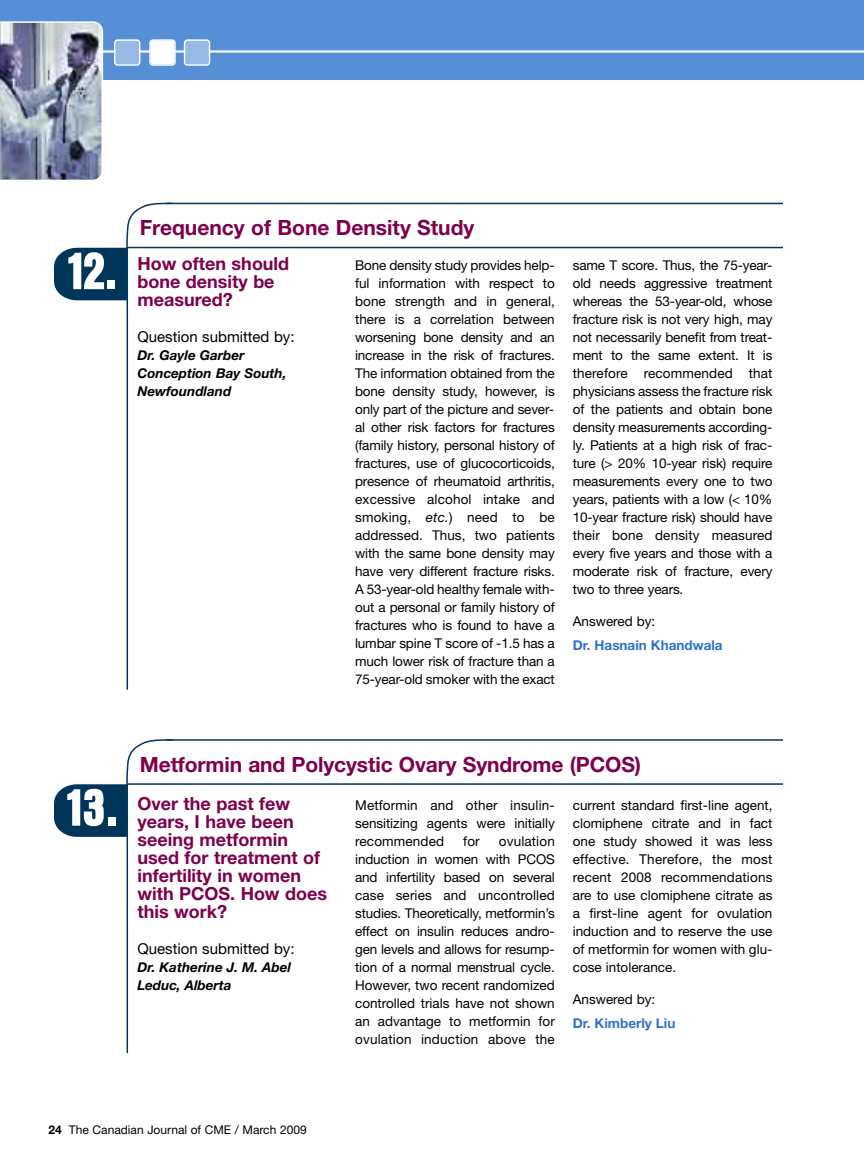
<style>
.page{position:relative;width:864px;height:1175px;background:#fff}
.page>*{position:absolute;margin:0;border:0;box-sizing:border-box;transform-origin:0 0}
.t1{font:700 condensed 54.45px "Aurora BT";color:#fff}
.t2{font:700 21px "Helvetica Neue";letter-spacing:-.005em;color:#7e004b}
.t3{font:700 18px/18px "Helvetica Neue";color:#7e004b}
.t4{font:15px "Helvetica Neue";color:#000}
.t5{font:13.5px/18px "Helvetica Neue";color:#000;text-align:justify}
.t6{font:italic 700 13.5px/18px "Helvetica Neue";color:#000}
.t7{font:700 13.5px "Helvetica Neue";color:#2d72cc}
.t8{font:12px "Helvetica Neue";color:#000}
.s1{font-style:italic}
.s2{font-weight:700}
</style>
<div class="page">
<div style="left:0;top:0;width:864px;height:80px;background:#578fd6"></div>
<hr style="left:7px;top:50px;width:857px;height:3px;background:#fff">
<svg style="left:0;top:21px;width:103px;height:159px;background:#8f96ab"></svg>
<svg style="left:184px;top:39px;width:26px;height:27px"></svg>
<svg style="left:149px;top:39px;width:27px;height:27px"></svg>
<svg style="left:114px;top:39px;width:26px;height:27px"></svg>
<hr style="left:166px;top:203px;width:617px;height:1px;background:#00355a">
<hr style="left:127px;top:247px;width:1px;height:442px;background:#00355a">
<hr style="left:127px;top:247px;width:656px;height:1px;background:#00355a">
<svg style="left:54px;top:202px;width:120px;height:98px"></svg>
<hr style="left:166px;top:739px;width:617px;height:1px;background:#00355a">
<hr style="left:127px;top:784px;width:1px;height:269px;background:#00355a">
<hr style="left:127px;top:783px;width:656px;height:1px;background:#00355a">
<svg style="left:54px;top:739px;width:120px;height:98px"></svg>
<h1 class="t1" style="left:69px;top:238px;width:50px">12.</h1>
<h2 class="t2" style="left:140px;top:220px;width:336px">Frequency of Bone Density Study</h2>
<h3 class="t3" style="left:137px;top:256px;width:153px">How often should bone density be measured?</h3>
<p class="t4" style="left:137px;top:331px;width:159px">Question submitted by:</p>
<p class="t6" style="left:137px;top:347px;width:151px">Dr. Gayle Garber<br>Conception Bay South,<br>Newfoundland</p>
<p class="t5" style="left:355px;top:258px;width:201px">Bone density study provides help&shy;ful information with respect to bone strength and in general, there is a correlation between worsening bone density and an increase in the risk of fractures.<br>The information obtained from the bone density study, however, is only part of the picture and sever&shy;al other risk factors for fractures (family history, personal history of fractures, use of glucocorticoids, presence of rheumatoid arthritis, excessive alcohol intake and smoking, <span class="s1">etc.</span>) need to be addressed. Thus, two patients with the same bone density may have very different fracture risks.<br>A 53-year-old healthy female with&shy;out a personal or family history of fractures who is found to have a lumbar spine T score of -1.5 has a much lower risk of fracture than a 75-year-old smoker with the exact</p>
<p class="t5" style="left:573px;top:258px;width:201px">same T score. Thus, the 75-year&shy;old needs aggressive treatment whereas the 53-year-old, whose fracture risk is not very high, may not necessarily benefit from treat&shy;ment to the same extent. It is therefore recommended that physicians assess the fracture risk of the patients and obtain bone density measurements according&shy;ly. Patients at a high risk of frac&shy;ture (&gt; 20% 10-year risk) require measurements every one to two years, patients with a low (&lt; 10% 10-year fracture risk) should have their bone density measured every five years and those with a moderate risk of fracture, every two to three years.</p>
<p class="t5" style="left:573px;top:613px;width:84px">Answered by:</p>
<p class="t7" style="left:573px;top:640px;width:151px">Dr. Hasnain Khandwala</p>
<h1 class="t1" style="left:68px;top:775px;width:52px">13.</h1>
<h2 class="t2" style="left:140px;top:756px;width:503px">Metformin and Polycystic Ovary Syndrome (PCOS)</h2>
<h3 class="t3" style="left:137px;top:796px;width:191px">Over the past few years, I have been seeing metformin used for treatment of infertility in women with PCOS. How does this work?</h3>
<p class="t4" style="left:137px;top:943px;width:159px">Question submitted by:</p>
<p class="t6" style="left:137px;top:959px;width:155px">Dr. Katherine J. M. Abel<br>Leduc, Alberta</p>
<p class="t5" style="left:573px;top:798px;width:201px">current standard first-line agent, clomiphene citrate and in fact one study showed it was less effective. Therefore, the most recent 2008 recommendations are to use clomiphene citrate as a first-line agent for ovulation induction and to reserve the use of metformin for women with glu&shy;cose intolerance.</p>
<p class="t5" style="left:573px;top:991px;width:84px">Answered by:</p>
<p class="t7" style="left:573px;top:1018px;width:104px">Dr. Kimberly Liu</p>
<p class="t5" style="left:355px;top:798px;width:201px">Metformin and other insulin&shy;sensitizing agents were initially recommended</p>
<p class="t5" style="left:463px;top:834px;width:18px">for</p>
<p class="t5" style="left:355px;top:834px;width:201px;text-indent:144px">ovulation induction in women with PCOS and infertility based on several case series and uncontrolled studies. Theoretically, metformin’s effect on insulin reduces andro&shy;gen levels and allows for resump&shy;tion of a normal menstrual cycle.<br>However, two recent randomized controlled trials have not shown an advantage to metformin for ovulation induction above the</p>
<p class="t8" style="left:48px;top:1125px;width:260px"><span class="s2">24</span> The Canadian Journal of CME / March 2009</p>
</div>
